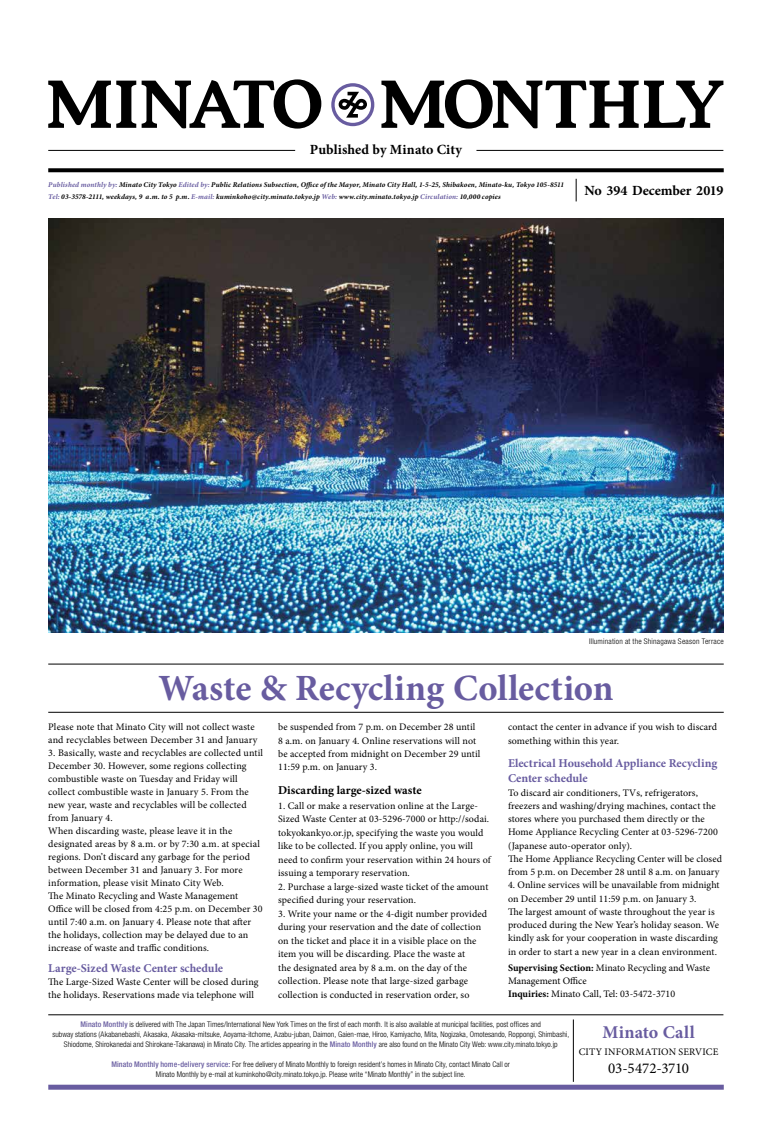
<style>
.page{position:relative;width:772px;height:1140px;background:#fff}
.page>*{position:absolute;margin:0;border:0;box-sizing:border-box;transform-origin:0 0}
.t1{font:700 37px "Minion Pro";letter-spacing:.005em;color:#685ca0}
.t2{font:700 18px "Minion Pro";letter-spacing:.02em;color:#685ca0}
.t3{font:15px "Minion Pro";letter-spacing:-.01em;color:#000}
.t4{font:700 14px "Minion Pro";color:#000}
.t5{font:700 12px/15px "Minion Pro";color:#685ca0}
.t6{font:700 12px "Minion Pro";color:#000}
.t7{font:10px/13px "Minion Pro";letter-spacing:.01em;color:#000}
.t8{font:300 condensed 7.8px/10px "Helvetica Neue LT Std";letter-spacing:.005em;color:#000;text-align:center}
.t9{font:300 condensed 7.8px "Helvetica Neue LT Std";letter-spacing:.03em;color:#000}
.t10{font:italic 700 7.3px/12px "Minion Pro";letter-spacing:.02em;color:#000}
.s1{color:#685ca0}
.s2{font-weight:700}
.s3{font-weight:500;color:#685ca0}
</style>
<div class="page">
<svg style="left:48px;top:79px;width:675px;height:50px"></svg>
<svg style="left:575px;top:179px;width:1px;height:22px"></svg>
<svg style="left:48px;top:168px;width:675px;height:4px;background:#111"></svg>
<hr style="left:48px;top:1014px;width:675px;height:1px;background:#000">
<div style="left:48px;top:1084px;width:675px;height:5px;background:#685ca0"></div>
<hr style="left:572px;top:1019px;width:1px;height:62px;background:#000">
<hr style="left:48px;top:150px;width:247px;height:1px;background:#000">
<hr style="left:476px;top:150px;width:246px;height:1px;background:#000">
<hr style="left:48px;top:663px;width:675px;height:1px;background:#000">
<hr style="left:48px;top:711px;width:675px;height:1px;background:#000">
<img style="left:48px;top:218px;width:675px;height:414px">
<h3 class="t4" style="left:310px;top:140px;width:153px">Published by Minato City</h3>
<p class="t10" style="left:48px;top:178px;width:517px"><span class="s1">Published monthly by:</span> Minato City Tokyo <span class="s1">Edited by:</span> Public Relations Subsection, Office of the Mayor, Minato City Hall, 1-5-25, Shibakoen, Minato-ku, Tokyo 105-8511<br><span class="s1">Tel:</span> 03-3578-2111, weekdays, 9 a.m. to 5 p.m. <span class="s1">E-mail:</span> kuminkoho@city.minato.tokyo.jp <span class="s1">Web:</span> www.city.minato.tokyo.jp <span class="s1">Circulation:</span> 10,000 copies</p>
<h3 class="t4" style="left:584px;top:181px;width:140px">No 394 December 2019</h3>
<p class="t9" style="left:588px;top:636px;width:136px">Illumination at the Shinagawa Season Terrace</p>
<h1 class="t1" style="left:158px;top:661px;width:456px">Waste &amp; Recycling Collection</h1>
<p class="t7" style="left:48px;top:720px;width:210px">Please note that Minato City will not collect waste and recyclables between December 31 and January</p>
<p class="t7" style="left:48px;top:746px;width:216px">3. Basically, waste and recyclables are collected until December 30. However, some regions collecting combustible waste on Tuesday and Friday will collect combustible waste in January 5. From the new year, waste and recyclables will be collected from January 4.<br>When discarding waste, please leave it in the designated areas by 8 a.m. or by 7:30 a.m. at special regions. Don’t discard any garbage for the period between December 31 and January 3. For more information, please visit Minato City Web.<br>The Minato Recycling and Waste Management Office will be closed from 4:25 p.m. on December 30 until 7:40 a.m. on January 4. Please note that after the holidays, collection may be delayed due to an increase of waste and traffic conditions.</p>
<p class="t5" style="left:48px;top:960px;width:176px">Large-Sized Waste Center schedule</p>
<p class="t7" style="left:48px;top:975px;width:212px">The Large-Sized Waste Center will be closed during the holidays. Reservations made via telephone will</p>
<p class="t7" style="left:278px;top:720px;width:204px;line-height:13.3px">be suspended from 7 p.m. on December 28 until 8 a.m. on January 4. Online reservations will not be accepted from midnight on December 29 until 11:59 p.m. on January 3.</p>
<p class="t6" style="left:278px;top:781px;width:145px">Discarding large-sized waste</p>
<p class="t7" style="left:278px;top:798px;width:214px;line-height:13.5px">1. Call or make a reservation online at the Large-Sized Waste Center at 03-5296-7000 or http://sodai. tokyokankyo.or.jp, specifying the waste you would like to be collected. If you apply online, you will need to confirm your reservation within 24 hours of issuing a temporary reservation.</p>
<p class="t7" style="left:278px;top:879px;width:211px;line-height:13.5px">2. Purchase a large-sized waste ticket of the amount specified during your reservation.</p>
<p class="t7" style="left:278px;top:906px;width:210px;line-height:13.5px">3. Write your name or the 4-digit number provided during your reservation and the date of collection on the ticket and place it in a visible place on the item you will be discarding. Place the waste at<br>the designated area by 8 a.m. on the day of the collection. Please note that large-sized garbage collection is conducted in reservation order, so</p>
<p class="t7" style="left:507px;top:720px;width:210px;line-height:13.5px">contact the center in advance if you wish to discard something within this year.</p>
<p class="t5" style="left:507px;top:756px;width:211px">Electrical Household Appliance Recycling<br>Center schedule</p>
<p class="t7" style="left:507px;top:786px;width:215px">To discard air conditioners, TVs, refrigerators, freezers and washing/drying machines, contact the stores where you purchased them directly or the Home Appliance Recycling Center at 03-5296-7200 (Japanese auto-operator only).<br>The Home Appliance Recycling Center will be closed from 5 p.m. on December 28 until 8 a.m. on January</p>
<p class="t7" style="left:507px;top:878px;width:213px">4. Online services will be unavailable from midnight on December 29 until 11:59 p.m. on January 3.<br>The largest amount of waste throughout the year is produced during the New Year’s holiday season. We kindly ask for your cooperation in waste discarding in order to start a new year in a clean environment.</p>
<p class="t7" style="left:507px;top:961px;width:203px;line-height:13.3px"><span class="s2">Supervising Section:</span> Minato Recycling and Waste<br>Management Office<br><span class="s2">Inquiries:</span> Minato Call, Tel: 03-5472-3710</p>
<p class="t8" style="left:52px;top:1019px;width:518px"><span class="s3">Minato Monthly</span> is delivered with The Japan Times/International New York Times on the first of each month. It is also available at municipal facilities, post offices and<br>subway stations (Akabanebashi, Akasaka, Akasaka-mitsuke, Aoyama-itchome, Azabu-juban, Daimon, Gaien-mae, Hiroo, Kamiyacho, Mita, Nogizaka, Omotesando, Roppongi, Shimbashi,<br>Shiodome, Shirokanedai and Shirokane-Takanawa) in Minato City. The articles appearing in the <span class="s3">Minato Monthly</span> are also found on the Minato City Web: www.city.minato.tokyo.jp</p>
<p class="t8" style="left:111px;top:1059px;width:400px"><span class="s3">Minato Monthly home-delivery service:</span> For free delivery of Minato Monthly to foreign resident’s homes in Minato City, contact Minato Call or<br>Minato Monthly by e-mail at kuminkoho@city.minato.tokyo.jp. Please write “Minato Monthly” in the subject line.</p>
<h2 class="t2" style="left:602px;top:1019px;width:94px">Minato Call</h2>
<p class="t7" style="left:578px;top:1044px;width:141px">CITY INFORMATION SERVICE</p>
<h3 class="t3" style="left:607px;top:1058px;width:82px">03-5472-3710</h3>
</div>
